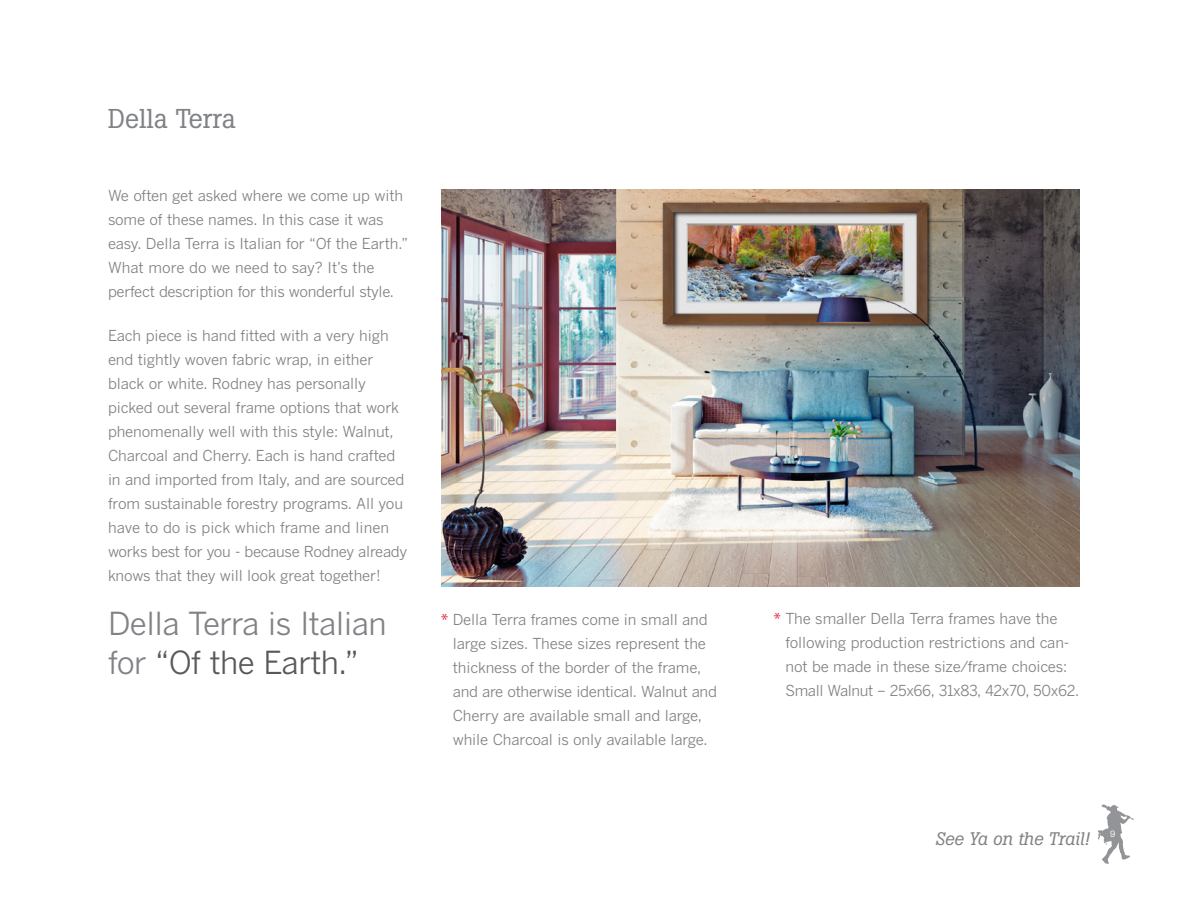
<style>
.page{position:relative;width:1188px;height:918px;background:#fff}
.page>*{position:absolute;margin:0;border:0;box-sizing:border-box;transform-origin:0 0}
.t1{font:31.5px/39px "Benton Gothic";letter-spacing:-.02em;color:#808285}
.Head{font:27px "Boton";color:#808285}
.t2{font:italic 18px "Boton";color:#808285}
.Body_Copy{font:15px/24px "Benton Gothic";letter-spacing:-.01em;color:#808285}
.t3{font:9px "Boton";color:#fff}
.s1{color:#58595b}
.s2{color:#d7182a}
</style>
<div class="page">
<svg style="left:1098px;top:804px;width:36px;height:60px"></svg>
<img style="left:441px;top:189px;width:639px;height:398px">
<p class="Head" style="left:108px;top:103px;width:130px">Della Terra</p>
<p class="Body_Copy" style="left:108px;top:183px;width:302px">We often get asked where we come up with some of these names. In this case it was easy. Della Terra is Italian for “Of the Earth.” What more do we need to say? It’s the perfect description for this wonderful style.</p>
<p class="Body_Copy" style="left:108px;top:324px;width:301px">Each piece is hand fitted with a very high end tightly woven fabric wrap, in either black or white. Rodney has personally picked out several frame options that work phenomenally well with this style: Walnut, Charcoal and Cherry. Each is hand crafted in and imported from Italy, and are sourced from sustainable forestry programs. All you have to do is pick which frame and linen works best for you - because Rodney already knows that they will look great together!</p>
<p class="t1" style="left:108px;top:603px;width:280px">Della Terra is Italian for <span class="s1">“Of the Earth.”</span></p>
<p class="Body_Copy" style="left:453px;top:608px;width:266px;text-indent:-12px"><span class="s2">*</span> Della Terra frames come in small and large sizes. These sizes represent the thickness of the border of the frame, and are otherwise identical. Walnut and Cherry are available small and large, while Charcoal is only available large.</p>
<p class="Body_Copy" style="left:785px;top:607px;width:295px;text-indent:-12px"><span class="s2">*</span> The smaller Della Terra frames have the following production restrictions and can&shy;not be made in these size/frame choices:<br>Small Walnut – 25x66, 31x83, 42x70, 50x62.</p>
<p class="t2" style="left:935px;top:828px;width:156px">See Ya on the Trail!</p>
<p class="t3" style="left:1110px;top:828px;width:7px">9</p>
</div>
